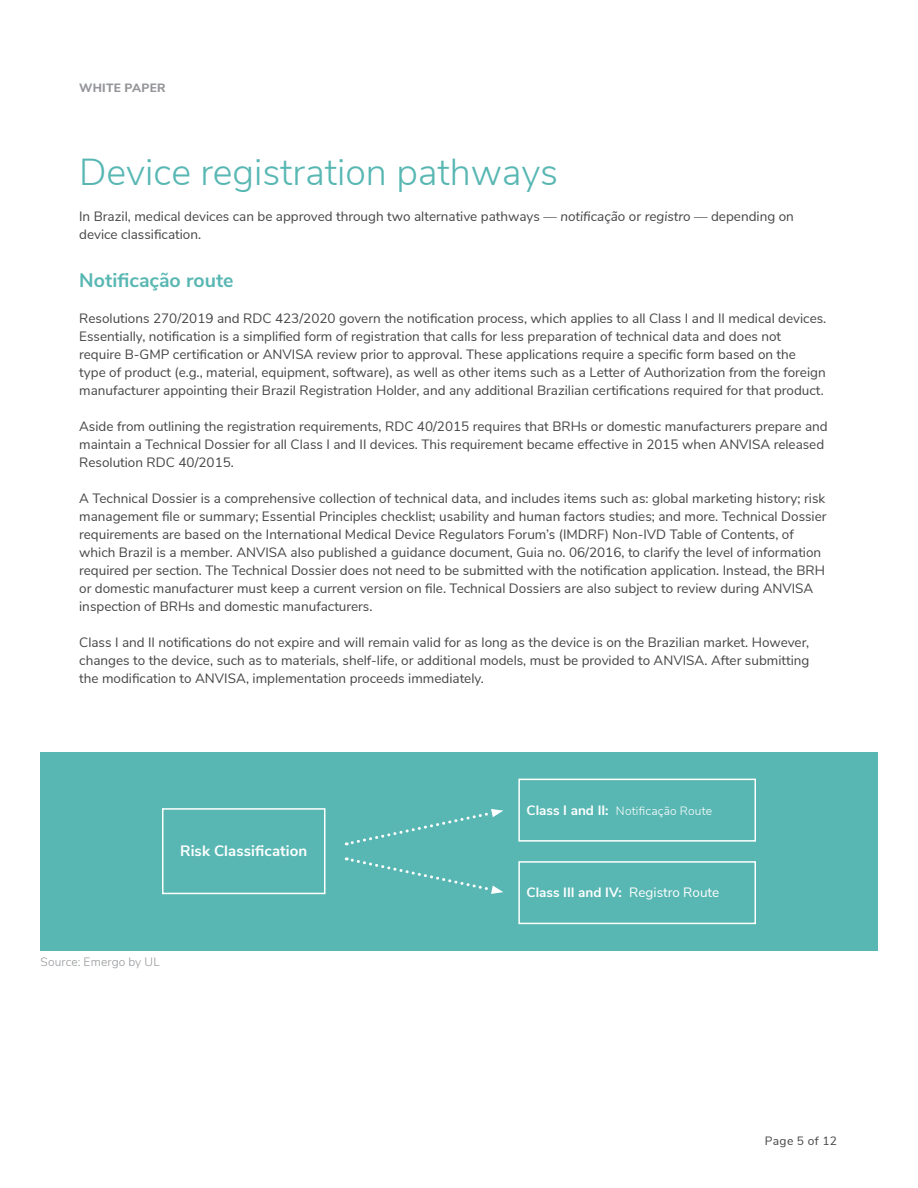
<style>
.page{position:relative;width:918px;height:1188px;background:#fff}
.page>*{position:absolute;margin:0;border:0;box-sizing:border-box;transform-origin:0 0}
.t1{font:300 37.5px "Nunito Sans";color:#58b7b3}
.t2{font:700 19.5px "Nunito Sans";color:#58b7b3}
.t3{font:700 15px "Nunito Sans";letter-spacing:.01em;color:#fff}
.t4{font:13.5px/18px "Nunito Sans";color:#454545}
.t5{font:700 13.5px "Nunito Sans";color:#fff}
.t6{font:300 12px "Nunito Sans";letter-spacing:.015em;color:#fff}
.t7{font:300 12px "Nunito Sans";letter-spacing:.01em;color:#939598}
.t8{font:800 12px "Nunito Sans";letter-spacing:.025em;color:#939598}
.t9{font:12px "Nunito Sans";letter-spacing:.035em;color:#444}
.s1{font-style:italic}
.s2{font-weight:700;font-size:13.5px}
.s3{font-weight:400}
</style>
<div class="page">
<div style="left:40px;top:752px;width:838px;height:199px;background:#58b7b3"></div>
<div style="left:162px;top:808px;width:163px;height:86px;border:2px solid #fff"></div>
<div style="left:518px;top:779px;width:238px;height:63px;border:2px solid #fff"></div>
<div style="left:518px;top:861px;width:238px;height:63px;border:2px solid #fff"></div>
<svg style="left:346px;top:809px;width:157px;height:37px"></svg>
<svg style="left:346px;top:857px;width:157px;height:37px"></svg>
<p class="t8" style="left:79px;top:79px;width:88px">WHITE PAPER</p>
<h1 class="t1" style="left:79px;top:145px;width:480px">Device registration pathways</h1>
<p class="t4" style="left:79px;top:206px;width:716px">In Brazil, medical devices can be approved through two alternative pathways — <span class="s1">notificação</span> or <span class="s1">registro</span> — depending on device classification.</p>
<h2 class="t2" style="left:79px;top:266px;width:156px">Notificação route</h2>
<p class="t4" style="left:79px;top:308px;width:749px">Resolutions 270/2019 and RDC 423/2020 govern the notification process, which applies to all Class I and II medical devices.<br>Essentially, notification is a simplified form of registration that calls for less preparation of technical data and does not require B-GMP certification or ANVISA review prior to approval. These applications require a specific form based on the<br>type of product (e.g., material, equipment, software), as well as other items such as a Letter of Authorization from the foreign manufacturer appointing their Brazil Registration Holder, and any additional Brazilian certifications required for that product.</p>
<p class="t4" style="left:79px;top:416px;width:750px">Aside from outlining the registration requirements, RDC 40/2015 requires that BRHs or domestic manufacturers prepare and maintain a Technical Dossier for all Class I and II devices. This requirement became effective in 2015 when ANVISA released<br>Resolution RDC 40/2015.</p>
<p class="t4" style="left:79px;top:488px;width:749px">A Technical Dossier is a comprehensive collection of technical data, and includes items such as: global marketing history; risk management file or summary; Essential Principles checklist; usability and human factors studies; and more. Technical Dossier requirements are based on the International Medical Device Regulators Forum’s (IMDRF) Non-IVD Table of Contents, of which Brazil is a member. ANVISA also published a guidance document, Guia no. 06/2016, to clarify the level of information required per section. The Technical Dossier does not need to be submitted with the notification application. Instead, the BRH or domestic manufacturer must keep a current version on file. Technical Dossiers are also subject to review during ANVISA inspection of BRHs and domestic manufacturers.</p>
<p class="t4" style="left:79px;top:632px;width:732px;text-align:justify">Class I and II notifications do not expire and will remain valid for as long as the device is on the Brazilian market. However, changes to the device, such as to materials, shelf-life, or additional models, must be provided to ANVISA. After submitting the modification to ANVISA, implementation proceeds immediately.</p>
<p class="t3" style="left:180px;top:840px;width:129px">Risk Classification</p>
<p class="t7" style="left:40px;top:953px;width:121px">Source: Emergo by UL</p>
<p class="t6" style="left:527px;top:802px;width:187px"><span class="s2">Class I and II:</span> Notificação Route</p>
<p class="t5" style="left:527px;top:883px;width:194px">Class III and IV: <span class="s3">Registro Route</span></p>
<p class="t9" style="left:765px;top:1133px;width:74px">Page 5 of 12</p>
</div>
